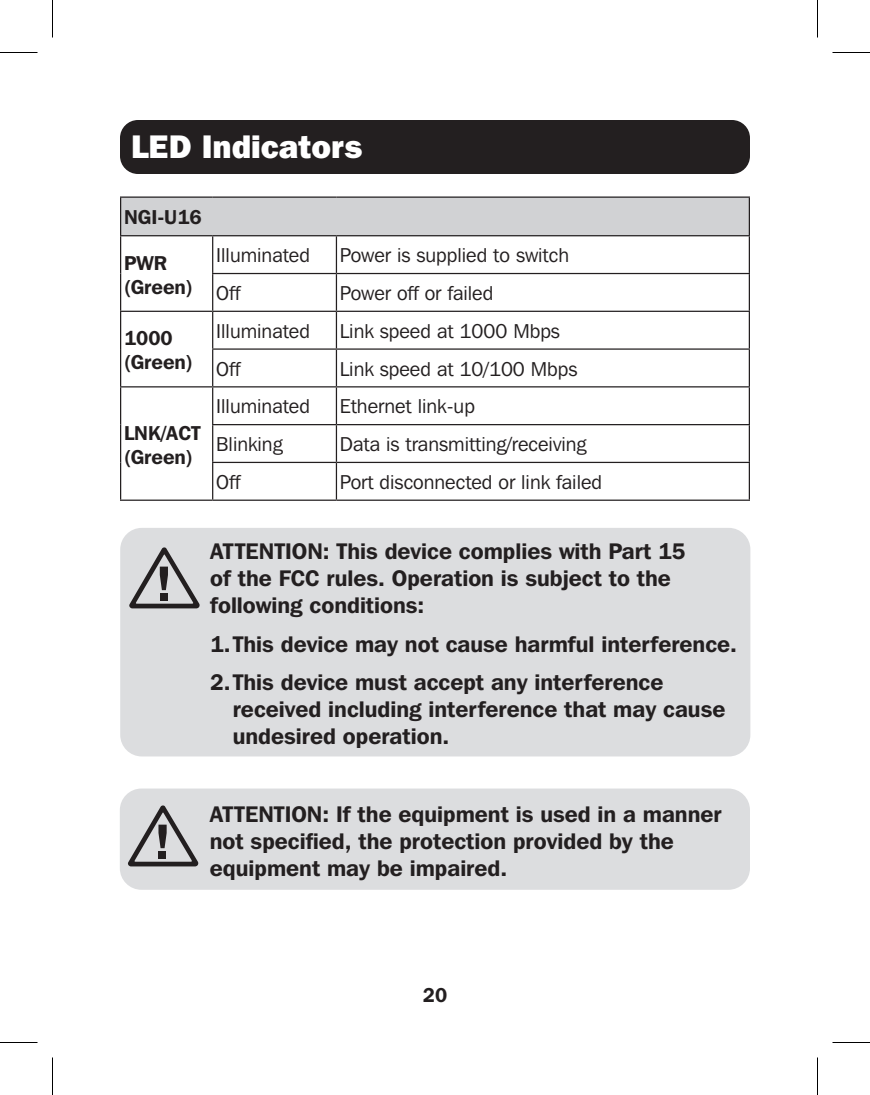
<style>
.page{position:relative;width:870px;height:1095px;background:#fff}
.page>*{position:absolute;margin:0;border:0;box-sizing:border-box;transform-origin:0 0}
.Page_Header_-_Black{font:800 32.5px "Franklin Gothic IT Cby BT";color:#fff}
.Subhead_-_Demi_10pt{font:600 22.5px/27px "Franklin Gothic IT Cby BT";color:#231f20}
.Body_Copy_-_Table{font:20px "Franklin Gothic IT Cby BT";color:#231f20}
.Body_Copy_-_Table-2{font:600 20px/24px "Franklin Gothic IT Cby BT";color:#231f20}
</style>
<div class="page">
<div style="left:120px;top:120px;width:630px;height:54px;background:#231f20;border-radius:18px"></div>
<div style="left:121px;top:197px;width:628px;height:39px;background:#d1d2d4"></div>
<hr style="left:120px;top:197px;width:93px;height:1px;background:#231f20">
<hr style="left:120px;top:198px;width:1px;height:37px;background:#231f20">
<hr style="left:213px;top:197px;width:123px;height:1px;background:#231f20">
<hr style="left:336px;top:197px;width:414px;height:1px;background:#231f20">
<hr style="left:749px;top:198px;width:1px;height:37px;background:#231f20">
<hr style="left:120px;top:235px;width:93px;height:1px;background:#231f20">
<hr style="left:120px;top:236px;width:1px;height:38px;background:#231f20">
<hr style="left:120px;top:274px;width:1px;height:37px;background:#231f20">
<hr style="left:213px;top:235px;width:123px;height:1px;background:#231f20">
<hr style="left:212px;top:236px;width:1px;height:37px;background:#231f20">
<hr style="left:336px;top:235px;width:414px;height:1px;background:#231f20">
<hr style="left:336px;top:236px;width:1px;height:37px;background:#231f20">
<hr style="left:749px;top:236px;width:1px;height:37px;background:#231f20">
<hr style="left:212px;top:273px;width:124px;height:1px;background:#231f20">
<hr style="left:212px;top:274px;width:1px;height:37px;background:#231f20">
<hr style="left:336px;top:273px;width:414px;height:1px;background:#231f20">
<hr style="left:336px;top:274px;width:1px;height:37px;background:#231f20">
<hr style="left:749px;top:274px;width:1px;height:37px;background:#231f20">
<hr style="left:120px;top:311px;width:93px;height:1px;background:#231f20">
<hr style="left:120px;top:312px;width:1px;height:37px;background:#231f20">
<hr style="left:120px;top:349px;width:1px;height:37px;background:#231f20">
<hr style="left:213px;top:311px;width:123px;height:1px;background:#231f20">
<hr style="left:212px;top:312px;width:1px;height:36px;background:#231f20">
<hr style="left:336px;top:311px;width:414px;height:1px;background:#231f20">
<hr style="left:336px;top:312px;width:1px;height:36px;background:#231f20">
<hr style="left:749px;top:312px;width:1px;height:36px;background:#231f20">
<hr style="left:212px;top:348px;width:124px;height:2px;background:#231f20">
<hr style="left:212px;top:350px;width:1px;height:36px;background:#231f20">
<hr style="left:336px;top:348px;width:414px;height:2px;background:#231f20">
<hr style="left:336px;top:350px;width:1px;height:36px;background:#231f20">
<hr style="left:749px;top:350px;width:1px;height:36px;background:#231f20">
<hr style="left:120px;top:386px;width:93px;height:1px;background:#231f20">
<hr style="left:120px;top:387px;width:1px;height:38px;background:#231f20">
<hr style="left:120px;top:425px;width:1px;height:37px;background:#231f20">
<hr style="left:120px;top:462px;width:1px;height:38px;background:#231f20">
<hr style="left:120px;top:500px;width:93px;height:1px;background:#231f20">
<hr style="left:213px;top:386px;width:123px;height:1px;background:#231f20">
<hr style="left:212px;top:387px;width:1px;height:37px;background:#231f20">
<hr style="left:336px;top:386px;width:414px;height:1px;background:#231f20">
<hr style="left:336px;top:387px;width:1px;height:37px;background:#231f20">
<hr style="left:749px;top:387px;width:1px;height:37px;background:#231f20">
<hr style="left:212px;top:424px;width:124px;height:1px;background:#231f20">
<hr style="left:212px;top:425px;width:1px;height:37px;background:#231f20">
<hr style="left:336px;top:424px;width:414px;height:1px;background:#231f20">
<hr style="left:336px;top:425px;width:1px;height:37px;background:#231f20">
<hr style="left:749px;top:425px;width:1px;height:37px;background:#231f20">
<hr style="left:212px;top:462px;width:124px;height:1px;background:#231f20">
<hr style="left:212px;top:463px;width:1px;height:37px;background:#231f20">
<hr style="left:336px;top:462px;width:414px;height:1px;background:#231f20">
<hr style="left:336px;top:463px;width:1px;height:37px;background:#231f20">
<hr style="left:749px;top:463px;width:1px;height:37px;background:#231f20">
<hr style="left:213px;top:500px;width:123px;height:1px;background:#231f20">
<hr style="left:336px;top:500px;width:414px;height:1px;background:#231f20">
<div style="left:120px;top:789px;width:630px;height:101px;background:#dcdddf;border-radius:22px"></div>
<svg style="left:128px;top:805px;width:70px;height:61px"></svg>
<div style="left:159px;top:851px;width:7px;height:8px;background:#231f20"></div>
<div style="left:120px;top:528px;width:630px;height:228px;background:#dcdddf;border-radius:22px"></div>
<svg style="left:129px;top:547px;width:71px;height:61px"></svg>
<div style="left:160px;top:593px;width:8px;height:8px;background:#231f20"></div>
<hr style="left:0;top:52px;width:38px;height:1px;background:#000">
<hr style="left:832px;top:52px;width:38px;height:1px;background:#000">
<hr style="left:0;top:1042px;width:38px;height:1px;background:#000">
<hr style="left:832px;top:1042px;width:38px;height:1px;background:#000">
<hr style="left:52px;top:0;width:1px;height:38px;background:#000">
<hr style="left:52px;top:1058px;width:1px;height:37px;background:#000">
<hr style="left:817px;top:0;width:1px;height:38px;background:#000">
<hr style="left:817px;top:1058px;width:1px;height:37px;background:#000">
<p class="Page_Header_-_Black" style="left:131px;top:126px;width:233px">LED Indicators</p>
<p class="Body_Copy_-_Table-2" style="left:124px;top:205px;width:79px">NGI-U16</p>
<p class="Body_Copy_-_Table-2" style="left:124px;top:250px;width:70px">PWR (Green)</p>
<p class="Body_Copy_-_Table" style="left:216px;top:243px;width:95px">Illuminated</p>
<p class="Body_Copy_-_Table" style="left:340px;top:243px;width:231px">Power is supplied to switch</p>
<p class="Body_Copy_-_Table" style="left:216px;top:281px;width:26px">Off</p>
<p class="Body_Copy_-_Table" style="left:340px;top:281px;width:155px">Power off or failed</p>
<p class="Body_Copy_-_Table-2" style="left:124px;top:326px;width:70px">1000 (Green)</p>
<p class="Body_Copy_-_Table" style="left:216px;top:319px;width:95px">Illuminated</p>
<p class="Body_Copy_-_Table" style="left:340px;top:319px;width:222px">Link speed at 1000 Mbps</p>
<p class="Body_Copy_-_Table" style="left:216px;top:356px;width:26px">Off</p>
<p class="Body_Copy_-_Table" style="left:340px;top:356px;width:239px">Link speed at 10/100 Mbps</p>
<p class="Body_Copy_-_Table-2" style="left:124px;top:420px;width:78px">LNK/ACT (Green)</p>
<p class="Body_Copy_-_Table" style="left:216px;top:394px;width:95px">Illuminated</p>
<p class="Body_Copy_-_Table" style="left:340px;top:394px;width:136px">Ethernet link-up</p>
<p class="Body_Copy_-_Table" style="left:216px;top:432px;width:68px">Blinking</p>
<p class="Body_Copy_-_Table" style="left:340px;top:432px;width:248px">Data is transmitting/receiving</p>
<p class="Body_Copy_-_Table" style="left:216px;top:470px;width:26px">Off</p>
<p class="Body_Copy_-_Table" style="left:340px;top:470px;width:264px">Port disconnected or link failed</p>
<p class="Subhead_-_Demi_10pt" style="left:210px;top:538px;width:477px">ATTENTION: This device complies with Part 15 of the FCC rules. Operation is subject to the following conditions:</p>
<p class="Subhead_-_Demi_10pt" style="left:210px;top:630px;width:528px">1.This device may not cause harmful interference.</p>
<p class="Subhead_-_Demi_10pt" style="left:233px;top:668px;width:494px;text-indent:-22px">2.This device must accept any interference received including interference that may cause undesired operation.</p>
<p class="Subhead_-_Demi_10pt" style="left:210px;top:800px;width:513px">ATTENTION: If the equipment is used in a manner not specified, the protection provided by the equipment may be impaired.</p>
<p class="Body_Copy_-_Table-2" style="left:423px;top:982px;width:26px">20</p>
</div>
